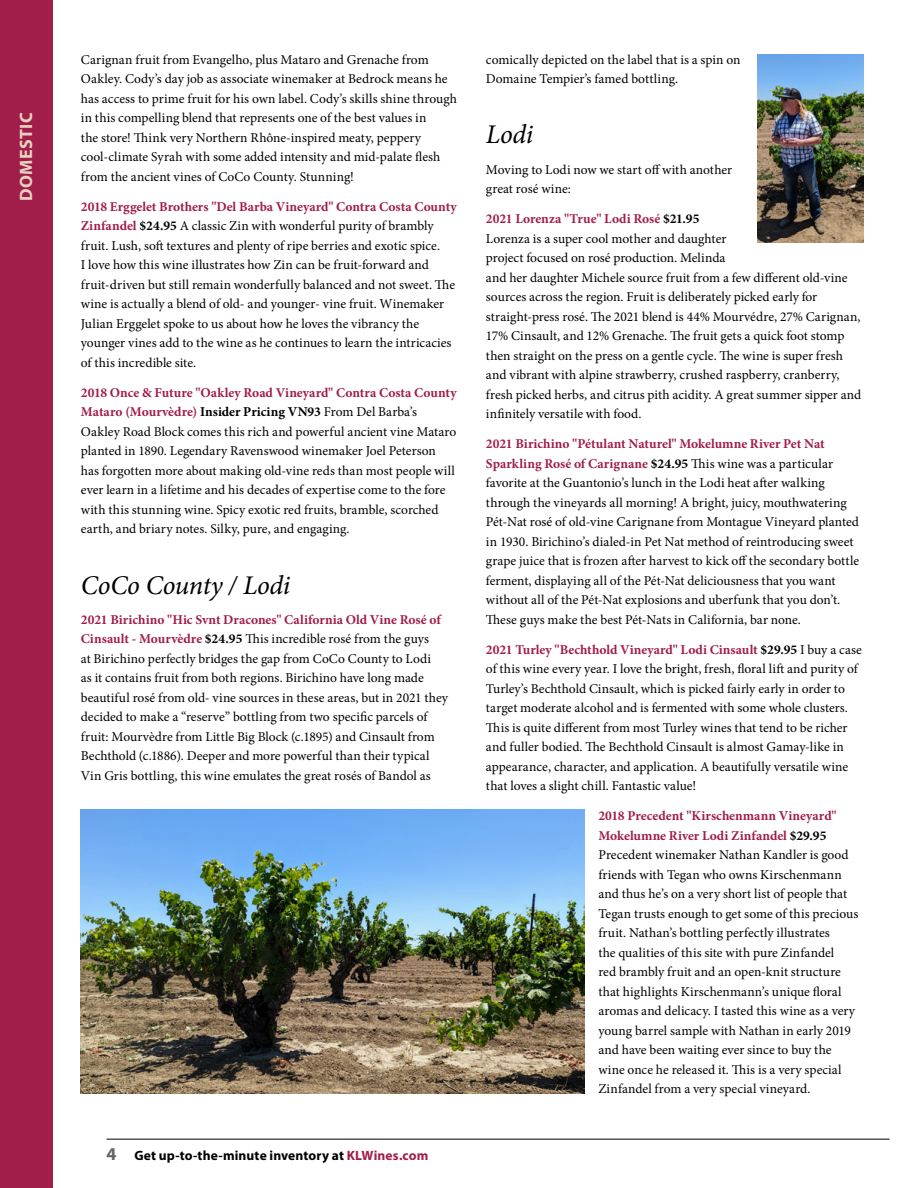
<style>
.page{position:relative;width:918px;height:1188px;background:#fff}
.page>*{position:absolute;margin:0;border:0;box-sizing:border-box;transform-origin:0 0}
.t1{font:italic 27px "Minion Pro";letter-spacing:-.01em;color:#000}
.t2{font:700 18px "Myriad Pro";letter-spacing:.02em;color:#e4d2bf}
.t3{font:13.5px/19.5px "Minion Pro";color:#000}
.t4{font:700 13.5px "Myriad Pro";letter-spacing:.01em;color:#000}
.s1{font-weight:700;color:#a11d4a}
.s2{font-weight:700}
.s3{font-size:18px;color:#636466}
.s4{color:#a11d4a}
</style>
<div class="page">
<hr style="left:106px;top:1139px;width:784px;height:1px;background:#000">
<div style="left:0;top:0;width:52px;height:1188px;background:#a11d4a"></div>
<img style="left:758px;top:54px;width:106px;height:189px">
<img style="left:81px;top:810px;width:504px;height:283px">
<h2 class="t2" style="left:14px;top:201px;width:89px;rotate:-90deg">DOMESTIC</h2>
<p class="t3" style="left:81px;top:50px;width:378px">Carignan fruit from Evangelho, plus Mataro and Grenache from Oakley. Cody’s day job as associate winemaker at Bedrock means he has access to prime fruit for his own label. Cody’s skills shine through in this compelling blend that represents one of the best values in<br>the store! Think very Northern Rhône-inspired meaty, peppery cool-climate Syrah with some added intensity and mid-palate flesh from the ancient vines of CoCo County. Stunning!</p>
<p class="t3" style="left:81px;top:197px;width:378px"><span class="s1">2018 Erggelet Brothers "Del Barba Vineyard" Contra Costa County Zinfandel</span> <span class="s2">$24.95</span> A classic Zin with wonderful purity of brambly fruit. Lush, soft textures and plenty of ripe berries and exotic spice.<br>I love how this wine illustrates how Zin can be fruit-forward and fruit-driven but still remain wonderfully balanced and not sweet. The wine is actually a blend of old- and younger- vine fruit. Winemaker Julian Erggelet spoke to us about how he loves the vibrancy the younger vines add to the wine as he continues to learn the intricacies of this incredible site.</p>
<p class="t3" style="left:81px;top:383px;width:377px"><span class="s1">2018 Once &amp; Future "Oakley Road Vineyard" Contra Costa County Mataro (Mourvèdre)</span> <span class="s2">Insider Pricing VN93</span> From Del Barba’s Oakley Road Block comes this rich and powerful ancient vine Mataro planted in 1890. Legendary Ravenswood winemaker Joel Peterson has forgotten more about making old-vine reds than most people will ever learn in a lifetime and his decades of expertise come to the fore with this stunning wine. Spicy exotic red fruits, bramble, scorched earth, and briary notes. Silky, pure, and engaging.</p>
<h1 class="t1" style="left:81px;top:567px;width:211px">CoCo County / Lodi</h1>
<p class="t3" style="left:81px;top:610px;width:369px"><span class="s1">2021 Birichino "Hic Svnt Dracones" California Old Vine Rosé of Cinsault - Mourvèdre</span> <span class="s2">$24.95</span> This incredible rosé from the guys<br>at Birichino perfectly bridges the gap from CoCo County to Lodi<br>as it contains fruit from both regions. Birichino have long made beautiful rosé from old- vine sources in these areas, but in 2021 they decided to make a “reserve” bottling from two specific parcels of fruit: Mourvèdre from Little Big Block (c.1895) and Cinsault from Bechthold (c.1886). Deeper and more powerful than their typical Vin Gris bottling, this wine emulates the great rosés of Bandol as</p>
<p class="t4" style="left:106px;top:1146px;width:323px"><span class="s3">4</span> Get up-to-the-minute inventory at <span class="s4">KLWines.com</span></p>
<p class="t3" style="left:486px;top:50px;width:256px">comically depicted on the label that is a spin on<br>Domaine Tempier’s famed bottling.</p>
<h1 class="t1" style="left:486px;top:116px;width:49px">Lodi</h1>
<p class="t3" style="left:486px;top:160px;width:248px">Moving to Lodi now we start off with another great rosé wine:</p>
<p class="t3" style="left:486px;top:209px;width:377px"><span class="s1">2021 Lorenza "True" Lodi Rosé</span> <span class="s2">$21.95<br></span>Lorenza is a super cool mother and daughter<br>project focused on rosé production. Melinda<br>and her daughter Michele source fruit from a few different old-vine sources across the region. Fruit is deliberately picked early for straight-press rosé. The 2021 blend is 44% Mourvédre, 27% Carignan, 17% Cinsault, and 12% Grenache. The fruit gets a quick foot stomp then straight on the press on a gentle cycle. The wine is super fresh and vibrant with alpine strawberry, crushed raspberry, cranberry, fresh picked herbs, and citrus pith acidity. A great summer sipper and infinitely versatile with food.</p>
<p class="t3" style="left:486px;top:434px;width:375px"><span class="s1">2021 Birichino "Pétulant Naturel" Mokelumne River Pet Nat Sparkling Rosé of Carignane</span> <span class="s2">$24.95</span> This wine was a particular favorite at the Guantonio’s lunch in the Lodi heat after walking through the vineyards all morning! A bright, juicy, mouthwatering Pét-Nat rosé of old-vine Carignane from Montague Vineyard planted in 1930. Birichino’s dialed-in Pet Nat method of reintroducing sweet grape juice that is frozen after harvest to kick off the secondary bottle ferment, displaying all of the Pét-Nat deliciousness that you want without all of the Pét-Nat explosions and uberfunk that you don’t.<br>These guys make the best Pét-Nats in California, bar none.</p>
<p class="t3" style="left:486px;top:640px;width:377px"><span class="s1">2021 Turley "Bechthold Vineyard" Lodi Cinsault</span> <span class="s2">$29.95</span> I buy a case of this wine every year. I love the bright, fresh, floral lift and purity of Turley’s Bechthold Cinsault, which is picked fairly early in order to target moderate alcohol and is fermented with some whole clusters.<br>This is quite different from most Turley wines that tend to be richer and fuller bodied. The Bechthold Cinsault is almost Gamay-like in appearance, character, and application. A beautifully versatile wine that loves a slight chill. Fantastic value!</p>
<p class="t3" style="left:598px;top:806px;width:261px"><span class="s1">2018 Precedent "Kirschenmann Vineyard" Mokelumne River Lodi Zinfandel</span> <span class="s2">$29.95<br></span>Precedent winemaker Nathan Kandler is good friends with Tegan who owns Kirschenmann and thus he’s on a very short list of people that Tegan trusts enough to get some of this precious fruit. Nathan’s bottling perfectly illustrates<br>the qualities of this site with pure Zinfandel<br>red brambly fruit and an open-knit structure that highlights Kirschenmann’s unique floral aromas and delicacy. I tasted this wine as a very young barrel sample with Nathan in early 2019 and have been waiting ever since to buy the wine once he released it. This is a very special Zinfandel from a very special vineyard.</p>
</div>
